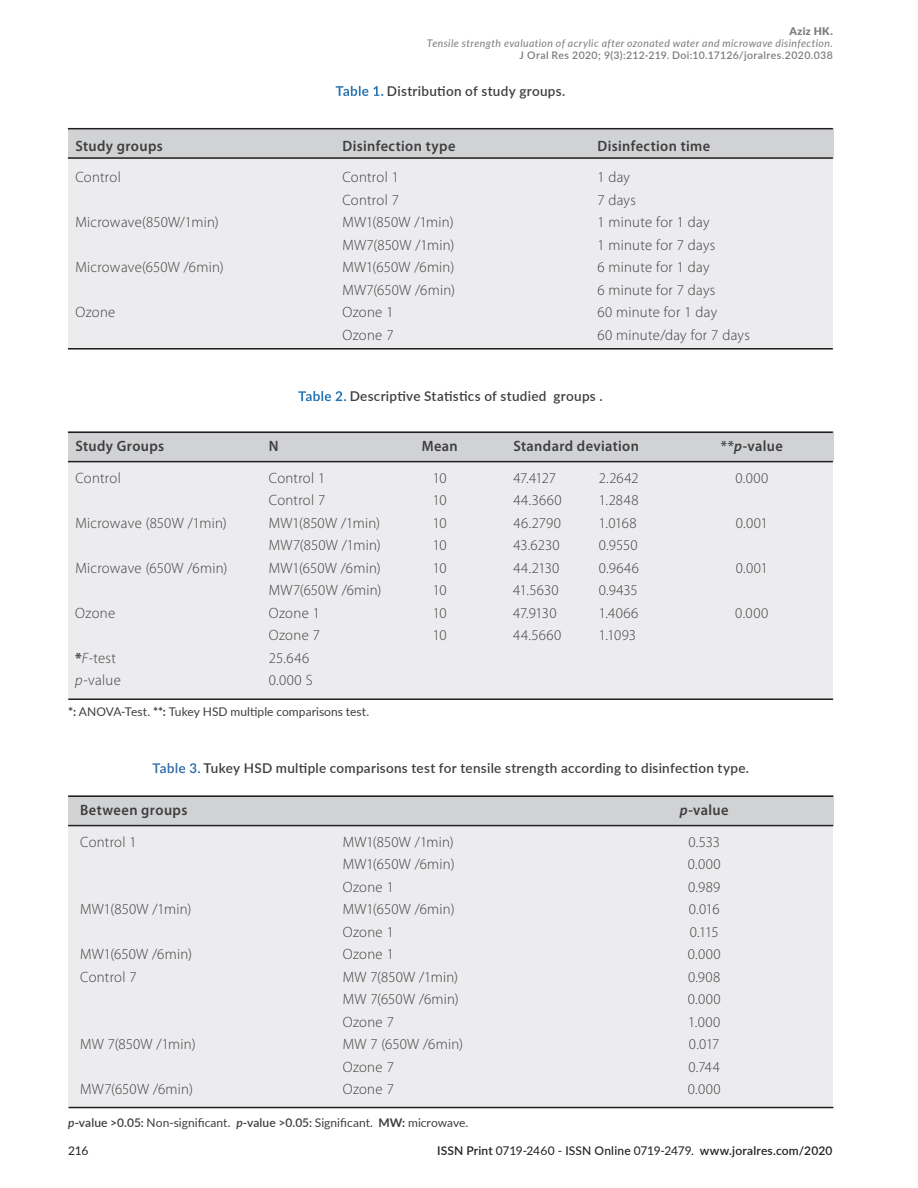
<style>
.page{position:relative;width:918px;height:1188px;background:#fff}
.page>*{position:absolute;margin:0;border:0;box-sizing:border-box;transform-origin:0 0}
.t1{font:300 15px "Myriad Pro";letter-spacing:.015em;color:#3e3e3f}
.t2{font:600 15px "Myriad Pro";letter-spacing:.025em;color:#3e3e3f;scale:.96 1}
.t3{font:600 13.5px "Lato";letter-spacing:.02em;color:#3e3e3f}
.t4{font:12px "Lato";letter-spacing:.005em;color:#3e3e3f}
.t5{font:600 12px "Lato";letter-spacing:.015em;color:#231f20}
.t6{font:12px "Lato";color:#231f20}
.t7{font:italic 10.5px "Lato";letter-spacing:.035em;color:#7a7c7f}
.t8{font:600 10.5px "Lato";letter-spacing:.035em;color:#7a7c7f}
.t9{font:900 10.5px "Lato";letter-spacing:.035em;color:#7a7c7f}
.s1{font-weight:700;color:#fff}
.s2{font-style:italic}
.s3{font-weight:700}
.s4{font-weight:600;font-style:italic}
.s5{font-weight:600}
.s6{font-weight:400}
.s7{font-weight:500}
</style>
<div class="page">
<div style="left:68px;top:158px;width:765px;height:192px;background:#ececee"></div>
<div style="left:68px;top:462px;width:765px;height:236px;background:#ececee"></div>
<div style="left:68px;top:826px;width:765px;height:281px;background:#ececee"></div>
<div style="left:68px;top:128px;width:765px;height:31px;background:#d1d2d4"></div>
<div style="left:68px;top:432px;width:765px;height:30px;background:#d1d2d4"></div>
<div style="left:68px;top:795px;width:765px;height:31px;background:#d1d2d4"></div>
<hr style="left:68px;top:157px;width:765px;height:2px;background:#231f20">
<hr style="left:68px;top:461px;width:765px;height:1px;background:#231f20">
<hr style="left:68px;top:825px;width:765px;height:1px;background:#231f20">
<hr style="left:68px;top:128px;width:765px;height:1px;background:#231f20">
<hr style="left:68px;top:432px;width:765px;height:1px;background:#231f20">
<hr style="left:68px;top:795px;width:765px;height:2px;background:#231f20">
<hr style="left:68px;top:348px;width:765px;height:2px;background:#231f20">
<hr style="left:68px;top:698px;width:765px;height:2px;background:#231f20">
<hr style="left:69px;top:1107px;width:764px;height:1px;background:#231f20">
<p class="t9" style="left:790px;top:24px;width:45px">Aziz HK.</p>
<p class="t7" style="left:427px;top:36px;width:407px">Tensile strength evaluation of acrylic after ozonated water and microwave disinfection.</p>
<p class="t8" style="left:520px;top:48px;width:315px">J Oral Res 2020; 9(3):212-219. Doi:10.17126/joralres.2020.038</p>
<p class="t3" style="left:336px;top:81px;width:231px"><span class="s1">Table 1.</span> Distribution of study groups.</p>
<p class="t2" style="left:75px;top:136px;width:93px">Study groups</p>
<p class="t2" style="left:342px;top:136px;width:119px">Disinfection type</p>
<p class="t2" style="left:597px;top:136px;width:119px">Disinfection time</p>
<p class="t1" style="left:75px;top:169px;width:47px">Control</p>
<p class="t1" style="left:342px;top:169px;width:58px">Control 1</p>
<p class="t1" style="left:597px;top:169px;width:34px">1 day</p>
<p class="t1" style="left:342px;top:192px;width:58px">Control 7</p>
<p class="t1" style="left:597px;top:192px;width:40px">7 days</p>
<p class="t1" style="left:75px;top:214px;width:145px">Microwave(850W/1min)</p>
<p class="t1" style="left:342px;top:214px;width:113px">MW1(850W /1min)</p>
<p class="t1" style="left:597px;top:214px;width:114px">1 minute for 1 day</p>
<p class="t1" style="left:342px;top:237px;width:113px">MW7(850W /1min)</p>
<p class="t1" style="left:597px;top:237px;width:119px">1 minute for 7 days</p>
<p class="t1" style="left:75px;top:259px;width:150px">Microwave(650W /6min)</p>
<p class="t1" style="left:342px;top:259px;width:113px">MW1(650W /6min)</p>
<p class="t1" style="left:597px;top:259px;width:114px">6 minute for 1 day</p>
<p class="t1" style="left:342px;top:282px;width:114px">MW7(650W /6min)</p>
<p class="t1" style="left:597px;top:282px;width:119px">6 minute for 7 days</p>
<p class="t1" style="left:75px;top:304px;width:42px">Ozone</p>
<p class="t1" style="left:342px;top:304px;width:53px">Ozone 1</p>
<p class="t1" style="left:597px;top:304px;width:121px">60 minute for 1 day</p>
<p class="t1" style="left:342px;top:327px;width:53px">Ozone 7</p>
<p class="t1" style="left:597px;top:327px;width:154px">60 minute/day for 7 days</p>
<p class="t3" style="left:298px;top:386px;width:306px"><span class="s1">Table 2.</span> Descriptive Statistics of studied groups .</p>
<p class="t2" style="left:75px;top:437px;width:94px">Study Groups</p>
<p class="t2" style="left:269px;top:437px;width:12px">N</p>
<p class="t2" style="left:422px;top:437px;width:39px">Mean</p>
<p class="t2" style="left:513px;top:437px;width:132px">Standard deviation</p>
<p class="t2" style="left:721px;top:437px;width:66px">**<span class="s2">p</span>-value</p>
<p class="t1" style="left:75px;top:470px;width:47px">Control</p>
<p class="t1" style="left:269px;top:470px;width:58px">Control 1</p>
<p class="t1" style="left:433px;top:470px;width:15px">10</p>
<p class="t1" style="left:513px;top:470px;width:44px">47.4127</p>
<p class="t1" style="left:599px;top:470px;width:41px">2.2642</p>
<p class="t1" style="left:735px;top:470px;width:35px">0.000</p>
<p class="t1" style="left:269px;top:492px;width:58px">Control 7</p>
<p class="t1" style="left:433px;top:492px;width:15px">10</p>
<p class="t1" style="left:513px;top:492px;width:50px">44.3660</p>
<p class="t1" style="left:599px;top:492px;width:41px">1.2848</p>
<p class="t1" style="left:75px;top:515px;width:153px">Microwave (850W /1min)</p>
<p class="t1" style="left:269px;top:515px;width:113px">MW1(850W /1min)</p>
<p class="t1" style="left:433px;top:515px;width:15px">10</p>
<p class="t1" style="left:513px;top:515px;width:49px">46.2790</p>
<p class="t1" style="left:599px;top:515px;width:39px">1.0168</p>
<p class="t1" style="left:736px;top:515px;width:34px">0.001</p>
<p class="t1" style="left:269px;top:537px;width:113px">MW7(850W /1min)</p>
<p class="t1" style="left:433px;top:537px;width:15px">10</p>
<p class="t1" style="left:513px;top:537px;width:48px">43.6230</p>
<p class="t1" style="left:599px;top:537px;width:40px">0.9550</p>
<p class="t1" style="left:75px;top:560px;width:154px">Microwave (650W /6min)</p>
<p class="t1" style="left:269px;top:560px;width:113px">MW1(650W /6min)</p>
<p class="t1" style="left:433px;top:560px;width:15px">10</p>
<p class="t1" style="left:513px;top:560px;width:48px">44.2130</p>
<p class="t1" style="left:599px;top:560px;width:42px">0.9646</p>
<p class="t1" style="left:736px;top:560px;width:34px">0.001</p>
<p class="t1" style="left:269px;top:582px;width:114px">MW7(650W /6min)</p>
<p class="t1" style="left:433px;top:582px;width:15px">10</p>
<p class="t1" style="left:513px;top:582px;width:47px">41.5630</p>
<p class="t1" style="left:599px;top:582px;width:40px">0.9435</p>
<p class="t1" style="left:75px;top:605px;width:42px">Ozone</p>
<p class="t1" style="left:269px;top:605px;width:53px">Ozone 1</p>
<p class="t1" style="left:433px;top:605px;width:15px">10</p>
<p class="t1" style="left:513px;top:605px;width:45px">47.9130</p>
<p class="t1" style="left:599px;top:605px;width:41px">1.4066</p>
<p class="t1" style="left:735px;top:605px;width:35px">0.000</p>
<p class="t1" style="left:269px;top:627px;width:53px">Ozone 7</p>
<p class="t1" style="left:433px;top:627px;width:15px">10</p>
<p class="t1" style="left:513px;top:627px;width:50px">44.5660</p>
<p class="t1" style="left:599px;top:627px;width:39px">1.1093</p>
<p class="t1" style="left:75px;top:650px;width:42px"><span class="s3">*</span><span class="s2">F</span>-test</p>
<p class="t1" style="left:269px;top:650px;width:42px">25.646</p>
<p class="t1" style="left:75px;top:672px;width:47px"><span class="s2">p</span>-value</p>
<p class="t1" style="left:269px;top:672px;width:45px">0.000 S</p>
<p class="t4" style="left:68px;top:703px;width:303px"><span class="s3">*:</span> ANOVA-Test. <span class="s3">**:</span> Tukey HSD multiple comparisons test.</p>
<p class="t3" style="left:152px;top:758px;width:598px"><span class="s1">Table 3.</span> Tukey HSD multiple comparisons test for tensile strength according to disinfection type.</p>
<p class="t2" style="left:80px;top:801px;width:113px">Between groups</p>
<p class="t2" style="left:680px;top:801px;width:52px"><span class="s2">p</span>-value</p>
<p class="t1" style="left:80px;top:834px;width:58px">Control 1</p>
<p class="t1" style="left:343px;top:834px;width:113px">MW1(850W /1min)</p>
<p class="t1" style="left:688px;top:834px;width:33px">0.533</p>
<p class="t1" style="left:343px;top:856px;width:113px">MW1(650W /6min)</p>
<p class="t1" style="left:688px;top:856px;width:35px">0.000</p>
<p class="t1" style="left:343px;top:879px;width:53px">Ozone 1</p>
<p class="t1" style="left:688px;top:879px;width:34px">0.989</p>
<p class="t1" style="left:80px;top:901px;width:113px">MW1(850W /1min)</p>
<p class="t1" style="left:343px;top:901px;width:113px">MW1(650W /6min)</p>
<p class="t1" style="left:689px;top:901px;width:32px">0.016</p>
<p class="t1" style="left:343px;top:924px;width:53px">Ozone 1</p>
<p class="t1" style="left:690px;top:924px;width:30px">0.115</p>
<p class="t1" style="left:80px;top:946px;width:113px">MW1(650W /6min)</p>
<p class="t1" style="left:343px;top:946px;width:53px">Ozone 1</p>
<p class="t1" style="left:688px;top:946px;width:35px">0.000</p>
<p class="t1" style="left:80px;top:969px;width:58px">Control 7</p>
<p class="t1" style="left:343px;top:969px;width:117px">MW 7(850W /1min)</p>
<p class="t1" style="left:688px;top:969px;width:34px">0.908</p>
<p class="t1" style="left:343px;top:991px;width:118px">MW 7(650W /6min)</p>
<p class="t1" style="left:688px;top:991px;width:35px">0.000</p>
<p class="t1" style="left:343px;top:1014px;width:53px">Ozone 7</p>
<p class="t1" style="left:688px;top:1014px;width:34px">1.000</p>
<p class="t1" style="left:80px;top:1036px;width:117px">MW 7(850W /1min)</p>
<p class="t1" style="left:343px;top:1036px;width:122px">MW 7 (650W /6min)</p>
<p class="t1" style="left:689px;top:1036px;width:32px">0.017</p>
<p class="t1" style="left:343px;top:1059px;width:53px">Ozone 7</p>
<p class="t1" style="left:688px;top:1059px;width:33px">0.744</p>
<p class="t1" style="left:80px;top:1081px;width:114px">MW7(650W /6min)</p>
<p class="t1" style="left:343px;top:1081px;width:53px">Ozone 7</p>
<p class="t1" style="left:688px;top:1081px;width:35px">0.000</p>
<p class="t4" style="left:68px;top:1114px;width:402px"><span class="s4">p</span><span class="s5">-value ˃0.05:</span> Non-significant. <span class="s4">p</span><span class="s5">-value ˃0.05:</span> Significant. <span class="s3">MW:</span> microwave.</p>
<p class="t6" style="left:68px;top:1142px;width:22px">216</p>
<p class="t5" style="left:437px;top:1142px;width:397px">ISSN Print <span class="s6">0719-2460 -</span> <span class="s7">ISSN Online</span> <span class="s6">0719-2479.</span> www.joralres.com/2020</p>
</div>
